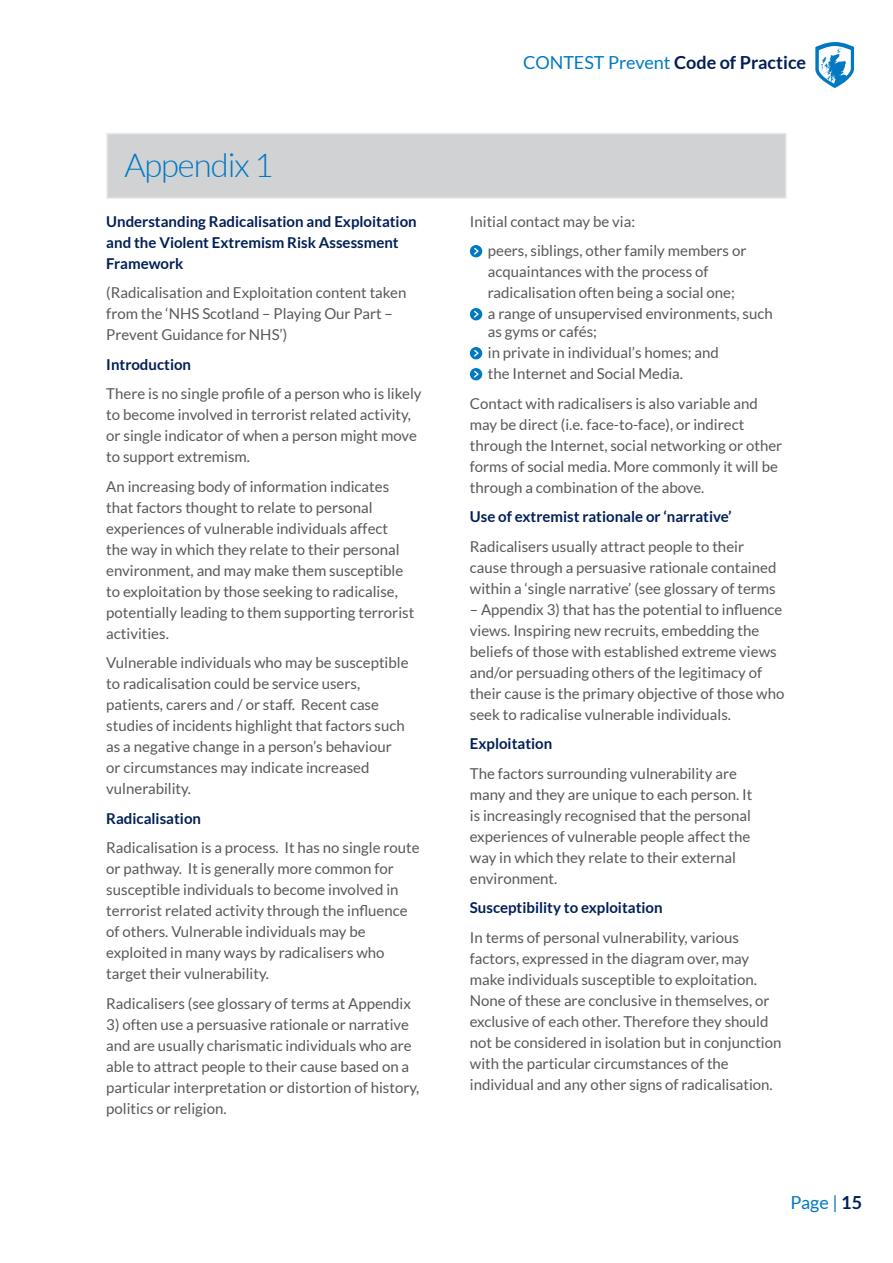
<style>
.page{position:relative;width:893px;height:1263px;background:#fff}
.page>*{position:absolute;margin:0;border:0;box-sizing:border-box;transform-origin:0 0}
.t1{font:300 33px "Lato";letter-spacing:-.03em;color:#0079c2}
.t2{font:18px "Lato";color:#0079c2}
.t3{font:15px/21px "Lato";color:#57585a}
.t4{font:700 15px/21px "Lato";color:#001f56}
.s1{font-weight:700;color:#001f56}
</style>
<div class="page">
<svg style="left:815px;top:42px;width:39px;height:46px"></svg>
<div style="left:106px;top:133px;width:681px;height:66px;background:#d1d2d4;border:2px solid #e6e7e9"></div>
<div style="left:470px;top:245px;width:12px;height:12px;background:#0079c2;border-radius:50%"></div>
<svg style="left:474px;top:247px;width:5px;height:8px"></svg>
<div style="left:470px;top:308px;width:12px;height:12px;background:#0079c2;border-radius:50%"></div>
<svg style="left:474px;top:310px;width:5px;height:8px"></svg>
<div style="left:470px;top:347px;width:12px;height:12px;background:#0079c2;border-radius:50%"></div>
<svg style="left:474px;top:349px;width:5px;height:8px"></svg>
<div style="left:470px;top:368px;width:12px;height:12px;background:#0079c2;border-radius:50%"></div>
<svg style="left:474px;top:370px;width:5px;height:8px"></svg>
<p class="t1" style="left:124px;top:147px;width:150px">Appendix 1</p>
<p class="t4" style="left:106px;top:211px;width:312px">Understanding Radicalisation and Exploitation and the Violent Extremism Risk Assessment<br>Framework</p>
<p class="t3" style="left:106px;top:282px;width:302px">(Radicalisation and Exploitation content taken from the ‘NHS Scotland – Playing Our Part –<br>Prevent Guidance for NHS’)</p>
<p class="t4" style="left:106px;top:354px;width:86px">Introduction</p>
<p class="t3" style="left:106px;top:383px;width:317px">There is no single profile of a person who is likely to become involved in terrorist related activity, or single indicator of when a person might move to support extremism.</p>
<p class="t3" style="left:106px;top:476px;width:309px">An increasing body of information indicates that factors thought to relate to personal experiences of vulnerable individuals affect<br>the way in which they relate to their personal environment, and may make them susceptible to exploitation by those seeking to radicalise, potentially leading to them supporting terrorist activities.</p>
<p class="t3" style="left:106px;top:652px;width:304px">Vulnerable individuals who may be susceptible to radicalisation could be service users, patients, carers and / or staff. Recent case studies of incidents highlight that factors such as a negative change in a person’s behaviour or circumstances may indicate increased vulnerability.</p>
<p class="t4" style="left:106px;top:808px;width:96px">Radicalisation</p>
<p class="t3" style="left:106px;top:837px;width:315px">Radicalisation is a process. It has no single route or pathway. It is generally more common for susceptible individuals to become involved in terrorist related activity through the influence of others. Vulnerable individuals may be exploited in many ways by radicalisers who target their vulnerability.</p>
<p class="t3" style="left:106px;top:993px;width:306px">Radicalisers (see glossary of terms at Appendix</p>
<p class="t3" style="left:106px;top:1014px;width:315px">3) often use a persuasive rationale or narrative and are usually charismatic individuals who are able to attract people to their cause based on a particular interpretation or distortion of history, politics or religion.</p>
<p class="t2" style="left:523px;top:52px;width:285px">CONTEST Prevent <span class="s1">Code of Practice</span></p>
<p class="t3" style="left:470px;top:211px;width:167px">Initial contact may be via:</p>
<p class="t3" style="left:488px;top:240px;width:286px">peers, siblings, other family members or acquaintances with the process of radicalisation often being a social one;<br>a range of unsupervised environments, such</p>
<p class="t3" style="left:488px;top:321px;width:232px">as gyms or cafés;<br>in private in individual’s homes; and the Internet and Social Media.</p>
<p class="t3" style="left:470px;top:393px;width:314px">Contact with radicalisers is also variable and may be direct (i.e. face-to-face), or indirect through the Internet, social networking or other forms of social media. More commonly it will be through a combination of the above.</p>
<p class="t4" style="left:470px;top:506px;width:263px">Use of extremist rationale or ‘narrative’</p>
<p class="t3" style="left:470px;top:536px;width:308px">Radicalisers usually attract people to their cause through a persuasive rationale contained within a ‘single narrative’ (see glossary of terms</p>
<p class="t3" style="left:470px;top:599px;width:316px">– Appendix 3) that has the potential to influence views. Inspiring new recruits, embedding the beliefs of those with established extreme views and/or persuading others of the legitimacy of their cause is the primary objective of those who seek to radicalise vulnerable individuals.</p>
<p class="t4" style="left:470px;top:733px;width:84px">Exploitation</p>
<p class="t3" style="left:470px;top:763px;width:284px">The factors surrounding vulnerability are many and they are unique to each person. It is increasingly recognised that the personal experiences of vulnerable people affect the way in which they relate to their external environment.</p>
<p class="t4" style="left:470px;top:897px;width:194px">Susceptibility to exploitation</p>
<p class="t3" style="left:470px;top:927px;width:313px">In terms of personal vulnerability, various factors, expressed in the diagram over, may make individuals susceptible to exploitation.<br>None of these are conclusive in themselves, or exclusive of each other. Therefore they should not be considered in isolation but in conjunction with the particular circumstances of the individual and any other signs of radicalisation.</p>
<p class="t2" style="left:791px;top:1193px;width:73px">Page | <span class="s1">15</span></p>
</div>
